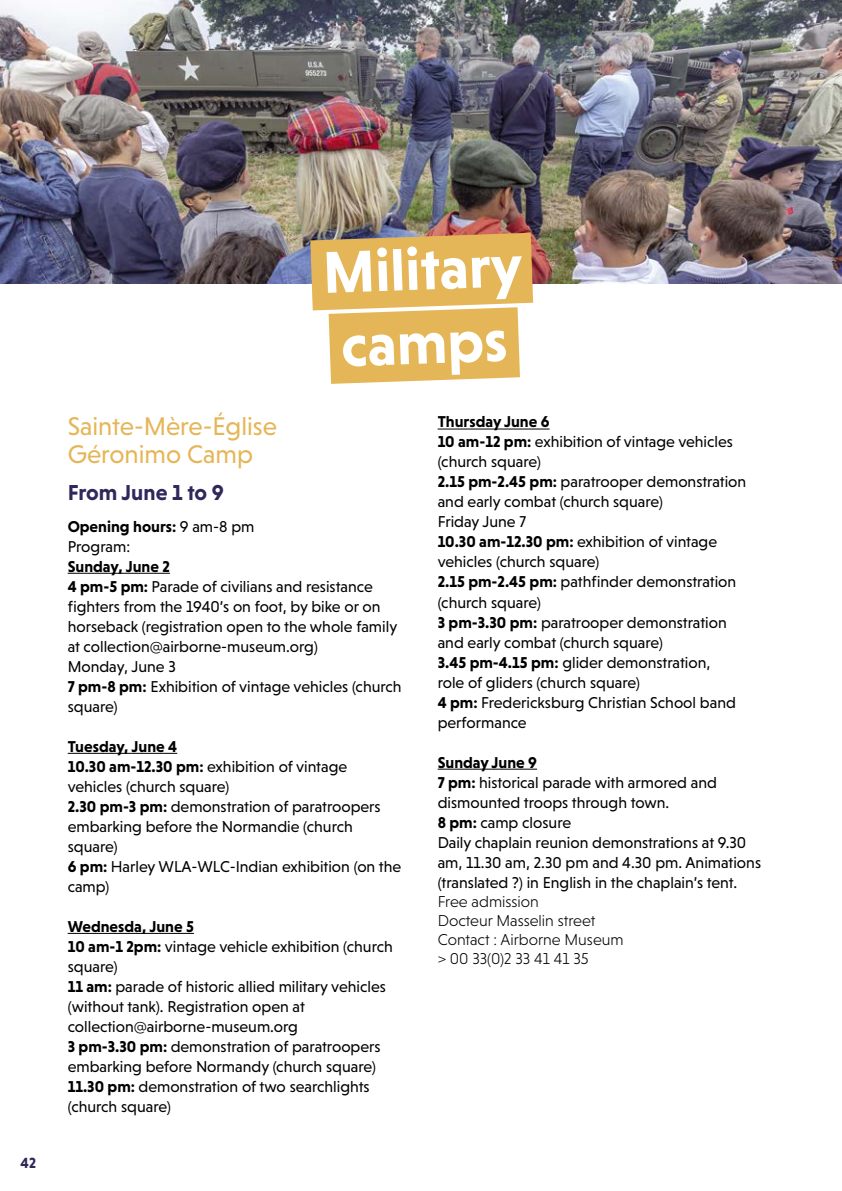
<style>
.page{position:relative;width:842px;height:1191px;background:#fff}
.page>*{position:absolute;margin:0;border:0;box-sizing:border-box;transform-origin:0 0}
.t1{font:700 60px/74px "Niveau Grotesk";color:#fff}
.t2{font:26px/28px "Niveau Grotesk";color:#e5b657}
.t3{font:700 22px "Niveau Grotesk";letter-spacing:-.005em;color:#30275a}
.t4{font:16px/20px "Niveau Grotesk";color:#000}
.t5{font:300 16px/19.2px "Niveau Grotesk";color:#000}
.t6{font:700 15px "Niveau Grotesk";color:#30275a}
.s1{font-weight:700}
</style>
<div class="page">
<hr style="left:68px;top:573px;width:102px;height:1px;background:#000">
<hr style="left:68px;top:753px;width:109px;height:1px;background:#000">
<hr style="left:68px;top:933px;width:126px;height:1px;background:#000">
<hr style="left:438px;top:428px;width:112px;height:1px;background:#000">
<hr style="left:438px;top:768px;width:99px;height:1px;background:#000">
<img style="left:0;top:0;width:842px;height:283px">
<img style="left:239px;top:195px;width:365px;height:89px">
<svg style="left:257px;top:270px;width:334px;height:114px"></svg>
<p class="t6" style="left:21px;top:1154px;width:17px">42</p>
<h1 class="t1" style="left:321px;top:235px;width:201px;rotate:-2deg">Military camps</h1>
<h2 class="t2" style="left:68px;top:412px;width:211px">Sainte-Mère-Église<br>Géronimo Camp</h2>
<h3 class="t3" style="left:68px;top:480px;width:158px">From June 1 to 9</h3>
<p class="t4" style="left:68px;top:516px;width:188px"><span class="s1">Opening hours:</span> 9 am-8 pm<br>Program:</p>
<p class="t4" style="left:68px;top:556px;width:335px"><span class="s1">Sunday, June 2<br>4 pm-5 pm:</span> Parade of civilians and resistance fighters from the 1940’s on foot, by bike or on horseback (registration open to the whole family at collection@airborne-museum.org)<br>Monday, June 3<br><span class="s1">7 pm-8 pm:</span> Exhibition of vintage vehicles (church square)</p>
<p class="t4" style="left:68px;top:736px;width:335px"><span class="s1">Tuesday, June 4<br>10.30 am-12.30 pm:</span> exhibition of vintage vehicles (church square)<br><span class="s1">2.30 pm-3 pm:</span> demonstration of paratroopers embarking before the Normandie (church square)<br><span class="s1">6 pm:</span> Harley WLA-WLC-Indian exhibition (on the camp)</p>
<p class="t4" style="left:68px;top:916px;width:327px"><span class="s1">Wednesda, June 5<br>10 am-1 2pm:</span> vintage vehicle exhibition (church square)<br><span class="s1">11 am:</span> parade of historic allied military vehicles (without tank). Registration open at collection@airborne-museum.org<br><span class="s1">3 pm-3.30 pm:</span> demonstration of paratroopers embarking before Normandy (church square)<br><span class="s1">11.30 pm:</span> demonstration of two searchlights (church square)</p>
<p class="t4" style="left:438px;top:412px;width:310px"><span class="s1">Thursday June 6<br>10 am-12 pm:</span> exhibition of vintage vehicles (church square)<br><span class="s1">2.15 pm-2.45 pm:</span> paratrooper demonstration and early combat (church square)<br>Friday June 7<br><span class="s1">10.30 am-12.30 pm:</span> exhibition of vintage vehicles (church square)<br><span class="s1">2.15 pm-2.45 pm:</span> pathfinder demonstration (church square)<br><span class="s1">3 pm-3.30 pm:</span> paratrooper demonstration and early combat (church square)<br><span class="s1">3.45 pm-4.15 pm:</span> glider demonstration,<br>role of gliders (church square)<br><span class="s1">4 pm:</span> Fredericksburg Christian School band performance</p>
<p class="t4" style="left:438px;top:752px;width:325px"><span class="s1">Sunday June 9<br>7 pm:</span> historical parade with armored and dismounted troops through town.<br><span class="s1">8 pm:</span> camp closure<br>Daily chaplain reunion demonstrations at 9.30 am, 11.30 am, 2.30 pm and 4.30 pm. Animations (translated ?) in English in the chaplain’s tent.</p>
<p class="t5" style="left:438px;top:891px;width:187px">Free admission<br>Docteur Masselin street<br>Contact : Airborne Museum &gt; 00 33(0)2 33 41 41 35</p>
</div>
